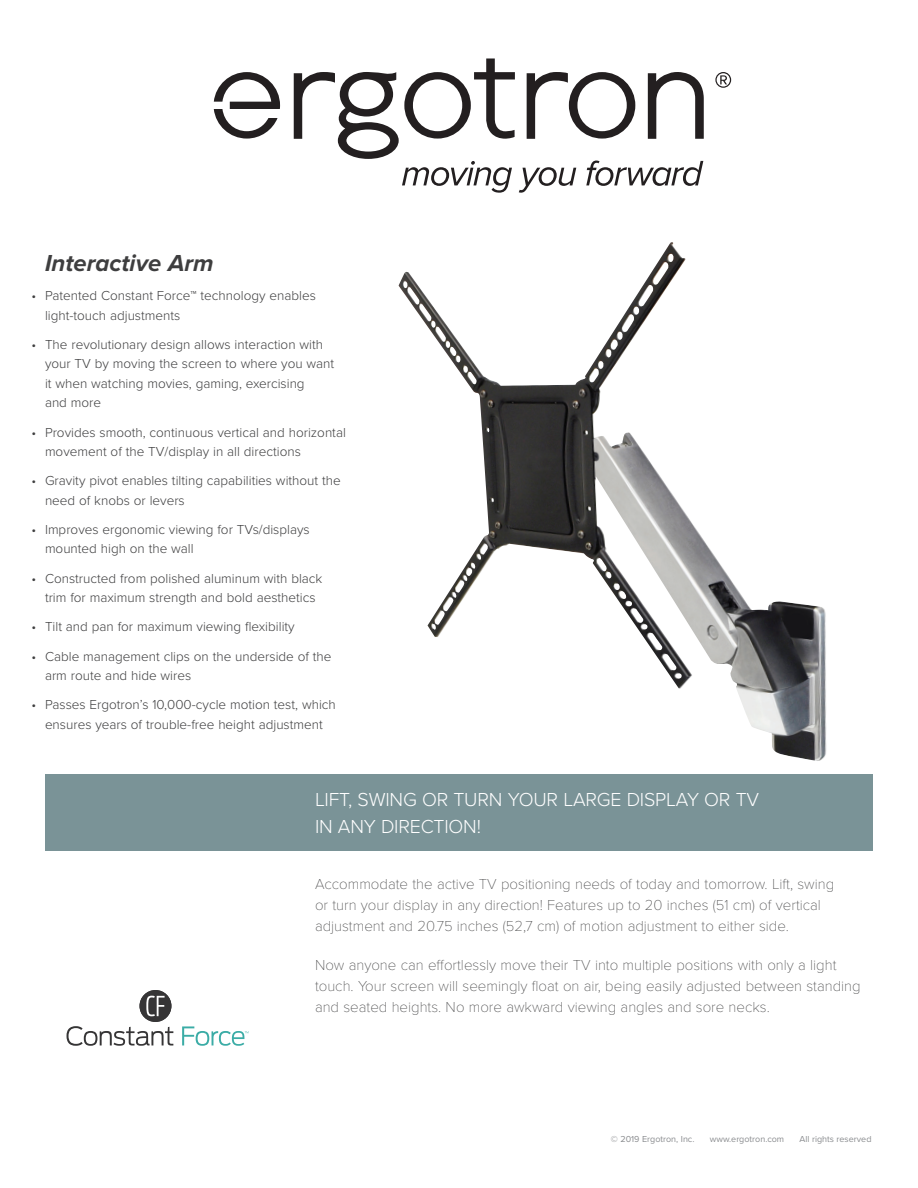
<style>
.page{position:relative;width:918px;height:1188px;background:#fff}
.page>*{position:absolute;margin:0;border:0;box-sizing:border-box;transform-origin:0 0}
.t1{font:italic 700 24px "Proxima Nova";color:#3e3e3f}
.t2{font:300 19.5px/27px "Proxima Nova";letter-spacing:-.01em;color:#fff}
.t3{font:100 15px/21px "Proxima Nova T";color:#3e3e3f}
.t4{font:300 13.5px/19.5px "Proxima Nova";color:#3e3e3f}
.t5{font:9px "Proxima Nova";color:#8a8c8f}
</style>
<div class="page">
<img style="left:399px;top:242px;width:428px;height:519px">
<div style="left:45px;top:774px;width:828px;height:76px;background:#7a9397"></div>
<svg style="left:715px;top:72px;width:16px;height:16px"></svg>
<svg style="left:214px;top:72px;width:66px;height:67px"></svg>
<svg style="left:294px;top:58px;width:410px;height:135px"></svg>
<svg style="left:182px;top:1026px;width:66px;height:20px"></svg>
<svg style="left:67px;top:1026px;width:106px;height:20px"></svg>
<div style="left:140px;top:990px;width:31px;height:32px;background:#363536;border-radius:50%"></div>
<svg style="left:146px;top:996px;width:19px;height:20px"></svg>
<h1 class="t1" style="left:45px;top:249px;width:170px">Interactive Arm</h1>
<p class="t4" style="left:45px;top:285px;width:272px;text-indent:-14px">• Patented Constant Force™ technology enables light-touch adjustments</p>
<p class="t4" style="left:45px;top:334px;width:291px;text-indent:-14px">• The revolutionary design allows interaction with your TV by moving the screen to where you want it when watching movies, gaming, exercising<br>and more</p>
<p class="t4" style="left:45px;top:422px;width:302px;text-indent:-14px">• Provides smooth, continuous vertical and horizontal movement of the TV/display in all directions</p>
<p class="t4" style="left:45px;top:470px;width:297px;text-indent:-14px">• Gravity pivot enables tilting capabilities without the need of knobs or levers</p>
<p class="t4" style="left:45px;top:519px;width:266px;text-indent:-14px">• Improves ergonomic viewing for TVs/displays mounted high on the wall</p>
<p class="t4" style="left:32px;top:568px;width:292px;text-align:center">• Constructed from polished aluminum with black trim for maximum strength and bold aesthetics</p>
<p class="t4" style="left:32px;top:616px;width:265px">• Tilt and pan for maximum viewing flexibility</p>
<p class="t4" style="left:45px;top:646px;width:288px;text-indent:-14px">• Cable management clips on the underside of the arm route and hide wires</p>
<p class="t4" style="left:32px;top:694px;width:306px;text-align:center">• Passes Ergotron’s 10,000-cycle motion test, which ensures years of trouble-free height adjustment</p>
<h2 class="t2" style="left:315px;top:785px;width:446px">LIFT, SWING OR TURN YOUR LARGE DISPLAY OR TV<br>IN ANY DIRECTION!</h2>
<p class="t3" style="left:315px;top:874px;width:521px">Accommodate the active TV positioning needs of today and tomorrow. Lift, swing or turn your display in any direction! Features up to 20 inches (51 cm) of vertical adjustment and 20.75 inches (52,7 cm) of motion adjustment to either side.</p>
<p class="t3" style="left:315px;top:955px;width:547px">Now anyone can effortlessly move their TV into multiple positions with only a light touch. Your screen will seemingly float on air, being easily adjusted between standing and seated heights. No more awkward viewing angles and sore necks.</p>
<p class="t5" style="left:611px;top:1134px;width:85px">© 2019 Ergotron, Inc.</p>
<p class="t5" style="left:710px;top:1134px;width:76px">www.ergotron.com</p>
<p class="t5" style="left:800px;top:1134px;width:73px">All rights reserved</p>
</div>
